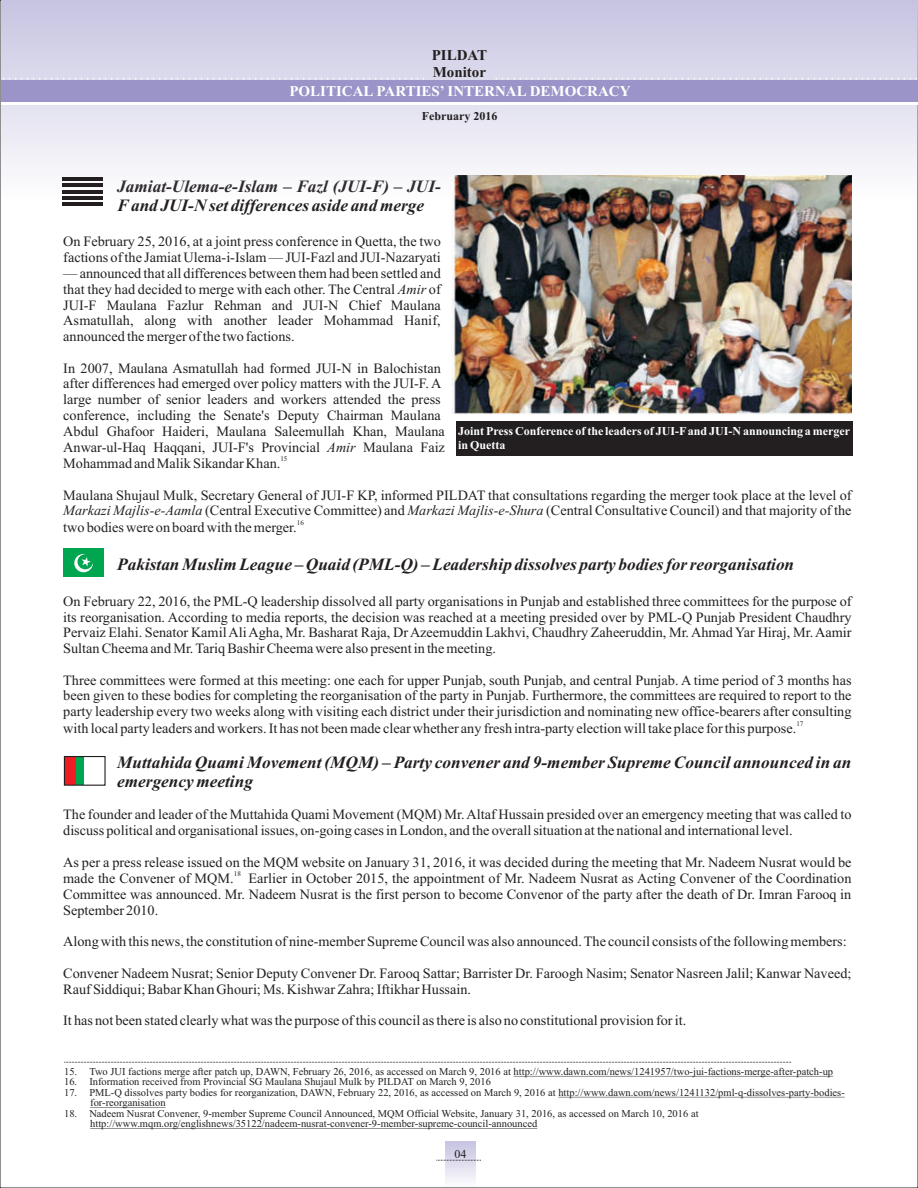
<style>
.page{position:relative;width:918px;height:1188px;background:#fff}
.page>*{position:absolute;margin:0;border:0;box-sizing:border-box;transform-origin:0 0}
.t1{font:italic 700 17.25px/19px "Times New Roman";color:#231f20}
.t2{font:700 15px "Times New Roman";color:#fff}
.t3{font:700 15px/16.6px "Times New Roman";color:#231f20}
.t4{font:14.25px/15.8px "Times New Roman";color:#231f20}
.t5{font:700 12px/13.4px "Times New Roman";color:#fff}
.t6{font:700 12px "Times New Roman";color:#231f20}
.t7{font:12px "Times New Roman";color:#231f20}
.t8{font:10.5px/10.5px "Times New Roman";color:#231f20}
.t9{font:7.2px "Times New Roman";color:#231f20}
.s1{font-style:italic}
</style>
<div class="page">
<svg style="left:64px;top:1062px;width:727px;height:1px"></svg>
<hr style="left:514px;top:1076px;width:319px;height:1px;background:#231f20">
<hr style="left:558px;top:1097px;width:287px;height:1px;background:#231f20">
<hr style="left:90px;top:1107px;width:76px;height:1px;background:#231f20">
<hr style="left:90px;top:1128px;width:447px;height:1px;background:#231f20">
<svg style="left:445px;top:1141px;width:30px;height:39px"></svg>
<svg style="left:437px;top:1160px;width:44px;height:1px"></svg>
<svg style="left:1px;top:0;width:917px;height:201px"></svg>
<div style="left:1px;top:86px;width:917px;height:19px;background:#fff"></div>
<div style="left:1px;top:80px;width:917px;height:22px;background:#9a94c8"></div>
<svg style="left:493px;top:78px;width:424px;height:1px"></svg>
<svg style="left:1px;top:78px;width:423px;height:1px"></svg>
<hr style="left:63px;top:177px;width:40px;height:4px;background:#231f20">
<hr style="left:63px;top:184px;width:40px;height:3px;background:#231f20">
<hr style="left:63px;top:190px;width:40px;height:3px;background:#231f20">
<hr style="left:63px;top:196px;width:40px;height:4px;background:#231f20">
<hr style="left:63px;top:203px;width:40px;height:3px;background:#231f20">
<div style="left:456px;top:421px;width:396px;height:35px;background:#231f20"></div>
<img style="left:452px;top:176px;width:400px;height:238px">
<div style="left:63px;top:549px;width:41px;height:28px;background:#00a54f"></div>
<svg style="left:74px;top:554px;width:19px;height:18px"></svg>
<div style="left:64px;top:757px;width:12px;height:28px;background:#ee1d23"></div>
<div style="left:76px;top:757px;width:9px;height:28px;background:#00a54f"></div>
<div style="left:64px;top:756px;width:42px;height:30px;border:1px solid #231f20"></div>
<p class="t3" style="left:432px;top:48px;width:57px">PILDAT<br>Monitor</p>
<p class="t2" style="left:289px;top:86px;width:343px">POLITICAL PARTIES’ INTERNAL DEMOCRACY</p>
<p class="t6" style="left:422px;top:112px;width:77px">February 2016</p>
<p class="t1" style="left:117px;top:178px;width:325px">Jamiat-Ulema-e-Islam – Fazl (JUI-F) – JUI-<br>Fand JUI-N set differences aside and merge</p>
<p class="t4" style="left:63px;top:235px;width:379px">On February 25, 2016, at a joint press conference in Quetta, the two factions of the Jamiat Ulema-i-Islam — JUI-Fazl and JUI-Nazaryati</p>
<p class="t4" style="left:63px;top:267px;width:379px;text-align:justify">— announced that all differences between them had been settled and that they had decided to merge with each other. The Central <span class="s1">Amir</span> of JUI-F Maulana Fazlur Rehman and JUI-N Chief Maulana Asmatullah, along with another leader Mohammad Hanif, announced the merger of the two factions.</p>
<p class="t4" style="left:63px;top:361px;width:383px">In 2007, Maulana Asmatullah had formed JUI-N in Balochistan after differences had emerged over policy matters with the JUI-F. A large number of senior leaders and workers attended the press conference, including the Senate's Deputy Chairman Maulana Abdul Ghafoor Haideri, Maulana Saleemullah Khan, Maulana Anwar-ul-Haq Haqqani, JUI-F's Provincial <span class="s1">Amir</span> Maulana Faiz</p>
<p class="t9" style="left:280px;top:456px;width:9px">15</p>
<p class="t4" style="left:63px;top:457px;width:219px">Mohammad and Malik Sikandar Khan.</p>
<p class="t4" style="left:63px;top:488px;width:790px">Maulana Shujaul Mulk, Secretary General of JUI-F KP, informed PILDAT that consultations regarding the merger took place at the level of<br><span class="s1">Markazi Majlis-e-Aamla</span> (Central Executive Committee) and <span class="s1">Markazi Majlis-e-Shura</span> (Central Consultative Council) and that majority of the</p>
<p class="t9" style="left:297px;top:520px;width:9px">16</p>
<p class="t4" style="left:63px;top:521px;width:235px">two bodies were on board with the merger.</p>
<p class="t1" style="left:117px;top:557px;width:678px">Pakistan Muslim League – Quaid (PML-Q) – Leadership dissolves party bodies for reorganisation</p>
<p class="t4" style="left:63px;top:594px;width:790px;text-align:justify">On February 22, 2016, the PML-Q leadership dissolved all party organisations in Punjab and established three committees for the purpose of its reorganisation. According to media reports, the decision was reached at a meeting presided over by PML-Q Punjab President Chaudhry Pervaiz Elahi. Senator Kamil Ali Agha, Mr. Basharat Raja, Dr Azeemuddin Lakhvi, Chaudhry Zaheeruddin, Mr. Ahmad Yar Hiraj, Mr. Aamir Sultan Cheema and Mr. Tariq Bashir Cheema were also present in the meeting.</p>
<p class="t4" style="left:63px;top:673px;width:790px;text-align:justify">Three committees were formed at this meeting: one each for upper Punjab, south Punjab, and central Punjab. A time period of 3 months has been given to these bodies for completing the reorganisation of the party in Punjab. Furthermore, the committees are required to report to the party leadership every two weeks along with visiting each district under their jurisdiction and nominating new office-bearers after consulting</p>
<p class="t9" style="left:796px;top:721px;width:9px">17</p>
<p class="t4" style="left:63px;top:722px;width:735px">with local party leaders and workers. It has not been made clear whether any fresh intra-party election will take place for this purpose.</p>
<p class="t1" style="left:117px;top:755px;width:736px">Muttahida Quami Movement (MQM) – Party convener and 9-member Supreme Council announced in an emergency meeting</p>
<p class="t4" style="left:63px;top:808px;width:790px">The founder and leader of the Muttahida Quami Movement (MQM) Mr. Altaf Hussain presided over an emergency meeting that was called to discuss political and organisational issues, on-going cases in London, and the overall situation at the national and international level.</p>
<p class="t4" style="left:63px;top:855px;width:790px">As per a press release issued on the MQM website on January 31, 2016, it was decided during the meeting that Mr. Nadeem Nusrat would be</p>
<p class="t9" style="left:234px;top:871px;width:9px">18</p>
<p class="t4" style="left:63px;top:872px;width:790px;text-align:justify">made the Convener of MQM. Earlier in October 2015, the appointment of Mr. Nadeem Nusrat as Acting Convener of the Coordination Committee was announced. Mr. Nadeem Nusrat is the first person to become Convenor of the party after the death of Dr. Imran Farooq in September 2010.</p>
<p class="t4" style="left:63px;top:935px;width:785px">Along with this news, the constitution of nine-member Supreme Council was also announced. The council consists of the following members:</p>
<p class="t4" style="left:63px;top:967px;width:790px">Convener Nadeem Nusrat; Senior Deputy Convener Dr. Farooq Sattar; Barrister Dr. Faroogh Nasim; Senator Nasreen Jalil; Kanwar Naveed;<br>Rauf Siddiqui; Babar Khan Ghouri; Ms. Kishwar Zahra; Iftikhar Hussain.</p>
<p class="t4" style="left:63px;top:1014px;width:625px">It has not been stated clearly what was the purpose of this council as there is also no constitutional provision for it.</p>
<p class="t5" style="left:458px;top:426px;width:393px">Joint Press Conference of the leaders of JUI-Fand JUI-N announcing a merger in Quetta</p>
<p class="t8" style="left:64px;top:1067px;width:771px">15. Two JUI factions merge after patch up, DAWN, February 26, 2016, as accessed on March 9, 2016 at http://www.dawn.com/news/1241957/two-jui-factions-merge-after-patch-up</p>
<p class="t8" style="left:64px;top:1078px;width:428px">16. Information received from Provincial SG Maulana Shujaul Mulk by PILDAT on March 9, 2016</p>
<p class="t8" style="left:90px;top:1088px;width:756px;text-indent:-26px">17. PML-Q dissolves party bodies for reorganization, DAWN, February 22, 2016, as accessed on March 9, 2016 at http://www.dawn.com/news/1241132/pml-q-dissolves-party-bodies&shy;for-reorganisation</p>
<p class="t8" style="left:90px;top:1109px;width:610px;text-indent:-26px">18. Nadeem Nusrat Convener, 9-member Supreme Council Announced, MQM Official Website, January 31, 2016, as accessed on March 10, 2016 at http://www.mqm.org/englishnews/35122/nadeem-nusrat-convener-9-member-supreme-council-announced</p>
<p class="t7" style="left:454px;top:1150px;width:13px">04</p>
</div>
